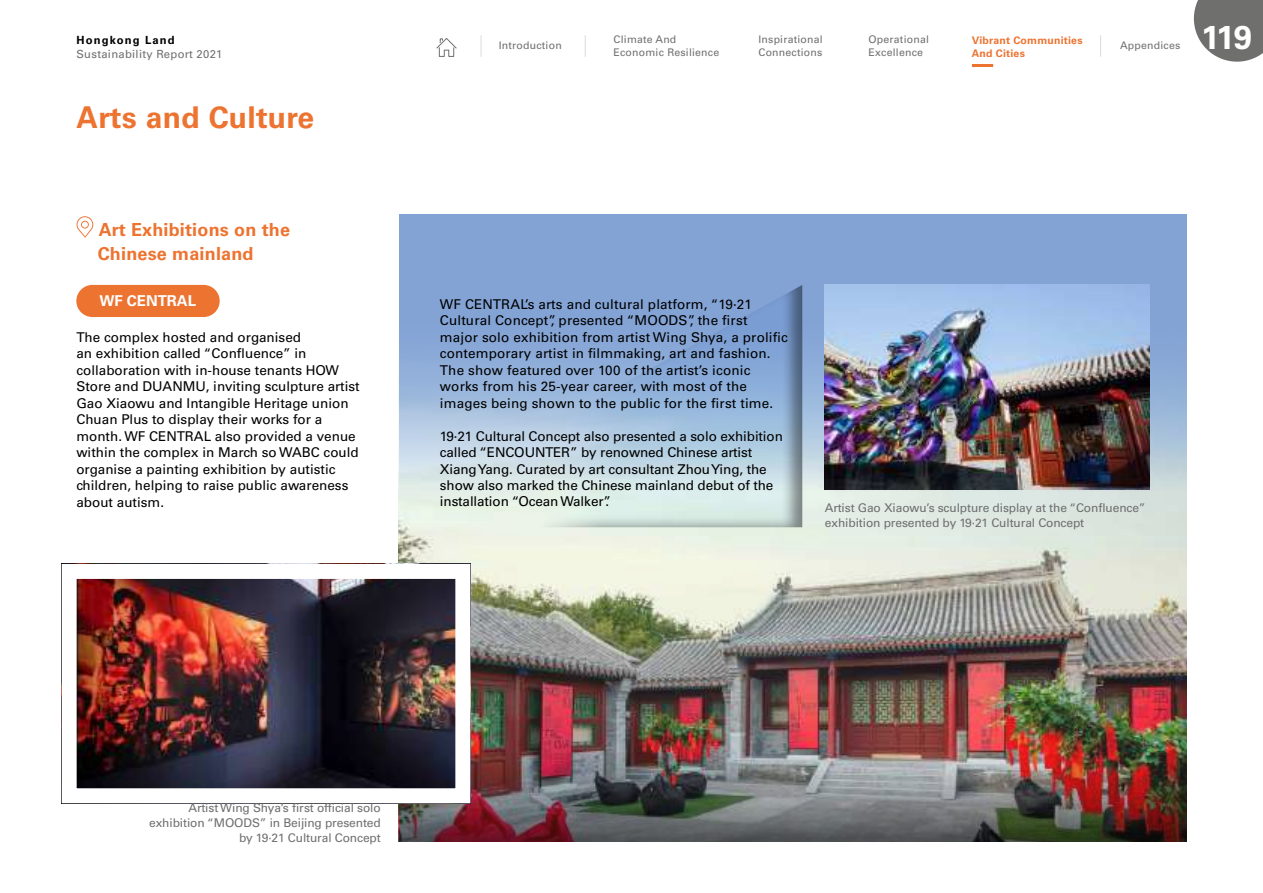
<style>
.page{position:relative;width:1263px;height:893px;background:#fff}
.page>*{position:absolute;margin:0;border:0;box-sizing:border-box;transform-origin:0 0}
.t1{font:700 33px "Univers LT Std";color:#fff}
.t2{font:700 30px "Univers LT Std";letter-spacing:.01em;color:#ed7330}
.t3{font:700 18px/24px "Univers LT Std";letter-spacing:.01em;color:#ed7330}
.t4{font:700 15px "Univers LT Std";color:#fff}
.t5{font:13.5px/16.5px "Univers LT Std";color:#000}
.t6{font:12px/15px "Univers LT Std";letter-spacing:-.01em;color:#6f6f6e}
.t7{font:11.25px "Univers LT Std";letter-spacing:.025em;color:#6f6f6e}
.t8{font:700 11.25px "Univers LT Std";letter-spacing:.1em;color:#000}
.t9{font:10.5px/12.8px "Univers LT Std";letter-spacing:.02em;color:#6f6f6e}
.t10{font:700 10.5px/12.8px "Univers LT Std";letter-spacing:.02em;color:#ed7330}
</style>
<div class="page">
<div style="left:399px;top:215px;width:787px;height:627px;background:#83a3d5"></div>
<img style="left:803px;top:296px;width:383px;height:174px">
<img style="left:399px;top:470px;width:787px;height:372px">
<div style="left:362px;top:285px;width:441px;height:243px;background:#000;opacity:.48"></div>
<img style="left:825px;top:285px;width:324px;height:204px">
<img style="left:78px;top:580px;width:376px;height:207px">
<div style="left:62px;top:564px;width:408px;height:239px;border:15px solid #fff"></div>
<div style="left:76px;top:285px;width:144px;height:32px;background:#ed7330;border-radius:16px"></div>
<svg style="left:77px;top:216px;width:16px;height:21px"></svg>
<svg style="left:585px;top:35px;width:1px;height:22px"></svg>
<svg style="left:1100px;top:35px;width:1px;height:22px"></svg>
<svg style="left:481px;top:35px;width:1px;height:22px"></svg>
<svg style="left:436px;top:38px;width:21px;height:19px"></svg>
<hr style="left:972px;top:64px;width:21px;height:3px;background:#ed7330">
<svg style="left:1194px;top:0;width:69px;height:62px;background:#80807f"></svg>
<p class="t8" style="left:77px;top:34px;width:100px">Hongkong Land</p>
<p class="t7" style="left:77px;top:47px;width:147px">Sustainability Report 2021</p>
<h2 class="t2" style="left:77px;top:100px;width:239px">Arts and Culture</h2>
<h3 class="t3" style="left:98px;top:218px;width:194px">Art Exhibitions on the<br>Chinese mainland</h3>
<p class="t4" style="left:99px;top:292px;width:98px">WF CENTRAL</p>
<p class="t5" style="left:76px;top:329px;width:285px">The complex hosted and organised<br>an exhibition called “Confluence” in collaboration with in-house tenants HOW Store and DUANMU, inviting sculpture artist Gao Xiaowu and Intangible Heritage union Chuan Plus to display their works for a month. WF CENTRAL also provided a venue within the complex in March so WABC could organise a painting exhibition by autistic children, helping to raise public awareness about autism.</p>
<p class="t9" style="left:868px;top:33px;width:62px">Operational<br>Excellence</p>
<h1 class="t1" style="left:1201px;top:18px;width:53px">119</h1>
<p class="t9" style="left:613px;top:33px;width:107px">Climate And<br>Economic Resilience</p>
<p class="t9" style="left:758px;top:33px;width:66px">Inspirational<br>Connections</p>
<p class="t10" style="left:972px;top:34px;width:112px">Vibrant Communities<br>And Cities</p>
<p class="t9" style="left:499px;top:39px;width:64px">Introduction</p>
<p class="t9" style="left:1120px;top:39px;width:62px">Appendices</p>
<p class="t5" style="left:440px;top:296px;width:350px">WF CENTRAL’s arts and cultural platform, “19·21<br>Cultural Concept”, presented “MOODS”, the first major solo exhibition from artist Wing Shya, a prolific contemporary artist in filmmaking, art and fashion.<br>The show featured over 100 of the artist’s iconic works from his 25-year career, with most of the images being shown to the public for the first time.</p>
<p class="t5" style="left:440px;top:428px;width:344px">19·21 Cultural Concept also presented a solo exhibition called “ENCOUNTER” by renowned Chinese artist Xiang Yang. Curated by art consultant Zhou Ying, the show also marked the Chinese mainland debut of the installation “Ocean Walker”.</p>
<p class="t6" style="left:825px;top:501px;width:322px">Artist Gao Xiaowu’s sculpture display at the “Confluence” exhibition presented by 19·21 Cultural Concept</p>
<p class="t6" style="left:149px;top:800px;width:233px;text-align:right">Artist Wing Shya’s first official solo exhibition “MOODS” in Beijing presented by 19·21 Cultural Concept</p>
</div>
